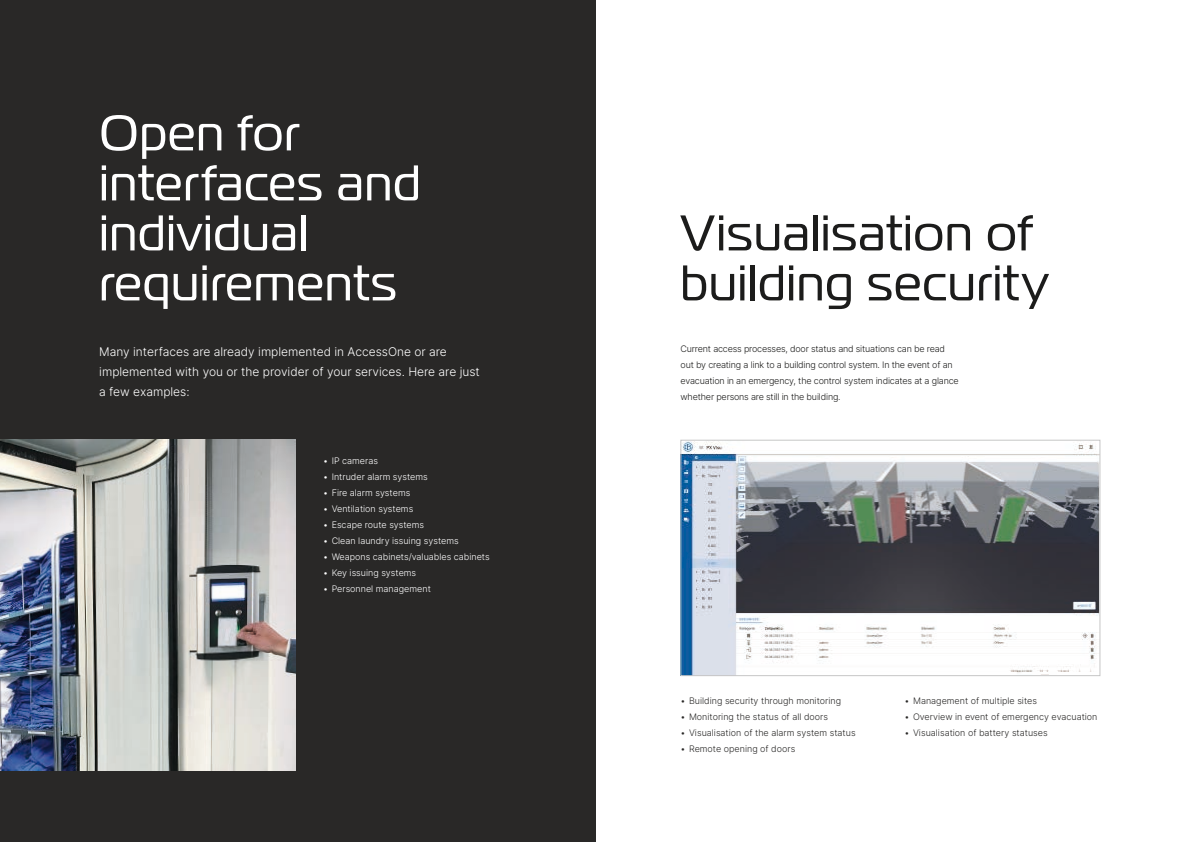
<style>
.page{position:relative;width:1191px;height:842px;background:#fff}
.page>*{position:absolute;margin:0;border:0;box-sizing:border-box;transform-origin:0 0}
.t1{font:50px/50px "Magistral";letter-spacing:.02em;color:#fff}
.t2{font:50px/50px "Magistral";letter-spacing:.02em;color:#1c1c1b}
.t3{font:12px/20px "Inter";color:#fff}
.t4{font:9px "Inter";color:#292827}
.t5{font:9px/16px "Inter";letter-spacing:-.02em;color:#1c1c1b}
.t6{font:9px "Inter";color:#fff}
</style>
<div class="page">
<div style="left:0;top:0;width:595px;height:842px;background:#292827"></div>
<img style="left:0;top:440px;width:295px;height:330px">
<img style="left:682px;top:442px;width:416px;height:232px">
<div style="left:680px;top:440px;width:420px;height:236px;border:1px solid #c6c6c6"></div>
<h1 class="t1" style="left:99px;top:108px;width:323px">Open for interfaces and individual requirements</h1>
<h1 class="t2" style="left:680px;top:208px;width:369px">Visualisation of building security</h1>
<h2 class="t3" style="left:99px;top:341px;width:382px">Many interfaces are already implemented in AccessOne or are implemented with you or the provider of your services. Here are just a few examples:</h2>
<p class="t5" style="left:680px;top:341px;width:280px">Current access processes, door status and situations can be read out by creating a link to a building control system. In the event of an evacuation in an emergency, the control system indicates at a glance whether persons are still in the building.</p>
<p class="t6" style="left:323px;top:454px;width:56px">• IP cameras</p>
<p class="t6" style="left:323px;top:470px;width:106px">• Intruder alarm systems</p>
<p class="t6" style="left:323px;top:486px;width:89px">• Fire alarm systems</p>
<p class="t6" style="left:323px;top:502px;width:92px">• Ventilation systems</p>
<p class="t6" style="left:323px;top:518px;width:102px">• Escape route systems</p>
<p class="t6" style="left:323px;top:534px;width:137px">• Clean laundry issuing systems</p>
<p class="t6" style="left:323px;top:550px;width:168px">• Weapons cabinets/valuables cabinets</p>
<p class="t6" style="left:323px;top:566px;width:95px">• Key issuing systems</p>
<p class="t6" style="left:323px;top:582px;width:109px">• Personnel management</p>
<p class="t4" style="left:680px;top:694px;width:162px">• Building security through monitoring</p>
<p class="t4" style="left:680px;top:710px;width:149px">• Monitoring the status of all doors</p>
<p class="t4" style="left:680px;top:726px;width:177px">• Visualisation of the alarm system status</p>
<p class="t4" style="left:680px;top:742px;width:116px">• Remote opening of doors</p>
<p class="t4" style="left:904px;top:694px;width:134px">• Management of multiple sites</p>
<p class="t4" style="left:904px;top:710px;width:194px">• Overview in event of emergency evacuation</p>
<p class="t4" style="left:904px;top:726px;width:145px">• Visualisation of battery statuses</p>
</div>
